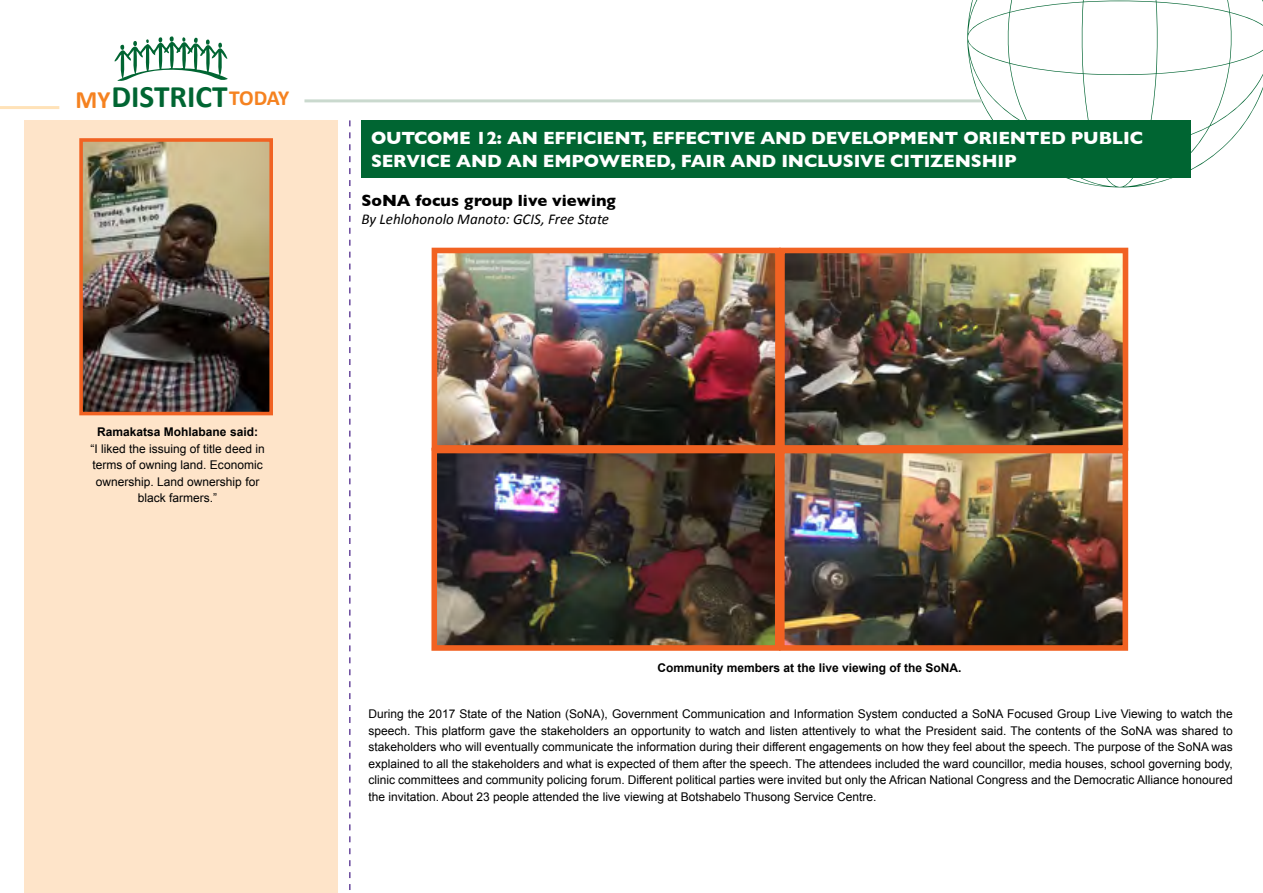
<style>
.page{position:relative;width:1263px;height:893px;background:#fff}
.page>*{position:absolute;margin:0;border:0;box-sizing:border-box;transform-origin:0 0}
.t1{font:700 31.35px "Calibri";color:#006532}
.t2{font:700 18px/22.5px "Gill Sans";letter-spacing:-.01em;color:#fff}
.t3{font:700 16.5px "Gill Sans";color:#000}
.t4{font:italic 15px "Calibri";color:#000}
.t5{font:12px/16.5px "Arial";color:#000;text-align:justify}
.t6{font:700 12px "Arial";color:#000}
.s1{font-size:25.05px;color:#f58220}
.s2{font-size:21.6px;color:#f58220}
</style>
<div class="page">
<hr style="left:0;top:106px;width:59px;height:3px;background:#ffe2b8">
<svg style="left:967px;top:0;width:296px;height:187px"></svg>
<svg style="left:349px;top:120px;width:2px;height:770px"></svg>
<hr style="left:304px;top:99px;width:677px;height:3px;background:#cad9ce">
<svg style="left:115px;top:36px;width:113px;height:45px"></svg>
<div style="left:25px;top:120px;width:313px;height:773px;background:#fee4c9"></div>
<div style="left:361px;top:120px;width:829px;height:58px;background:#006532"></div>
<img style="left:439px;top:255px;width:335px;height:189px">
<div style="left:432px;top:248px;width:349px;height:203px;border:6px solid #f16222"></div>
<img style="left:84px;top:143px;width:184px;height:267px">
<div style="left:79px;top:138px;width:194px;height:277px;border:4px solid #f16222"></div>
<img style="left:786px;top:255px;width:335px;height:189px">
<div style="left:779px;top:248px;width:349px;height:203px;border:6px solid #f16222"></div>
<img style="left:438px;top:455px;width:335px;height:189px">
<div style="left:431px;top:448px;width:349px;height:203px;border:6px solid #f16222"></div>
<img style="left:786px;top:455px;width:335px;height:189px">
<div style="left:779px;top:448px;width:349px;height:203px;border:6px solid #f16222"></div>
<h1 class="t1" style="left:75px;top:77px;width:215px"><span class="s1">MY</span>DISTRICT<span class="s2">TODAY</span></h1>
<h2 class="t2" style="left:371px;top:127px;width:774px">OUTCOME 12: AN EFFICIENT, EFFECTIVE AND DEVELOPMENT ORIENTED PUBLIC<br>SERVICE AND AN EMPOWERED, FAIR AND INCLUSIVE CITIZENSHIP</h2>
<h3 class="t3" style="left:361px;top:187px;width:256px">SoNA focus group live viewing</h3>
<p class="t4" style="left:361px;top:208px;width:249px">By Lehlohonolo Manoto: GCIS, Free State</p>
<p class="t6" style="left:97px;top:424px;width:162px">Ramakatsa Mohlabane said:</p>
<p class="t5" style="left:91px;top:440px;width:176px;text-align:center">“I liked the issuing of title deed in terms of owning land. Economic ownership. Land ownership for black farmers.”</p>
<p class="t6" style="left:657px;top:660px;width:306px">Community members at the live viewing of the SoNA.</p>
<p class="t5" style="left:368px;top:706px;width:866px">During the 2017 State of the Nation (SoNA), Government Communication and Information System conducted a SoNA Focused Group Live Viewing to watch the speech. This platform gave the stakeholders an opportunity to watch and listen attentively to what the President said. The contents of the SoNA was shared to stakeholders who will eventually communicate the information during their different engagements on how they feel about the speech. The purpose of the SoNA was explained to all the stakeholders and what is expected of them after the speech. The attendees included the ward councillor, media houses, school governing body, clinic committees and community policing forum. Different political parties were invited but only the African National Congress and the Democratic Alliance honoured the invitation. About 23 people attended the live viewing at Botshabelo Thusong Service Centre.</p>
</div>
